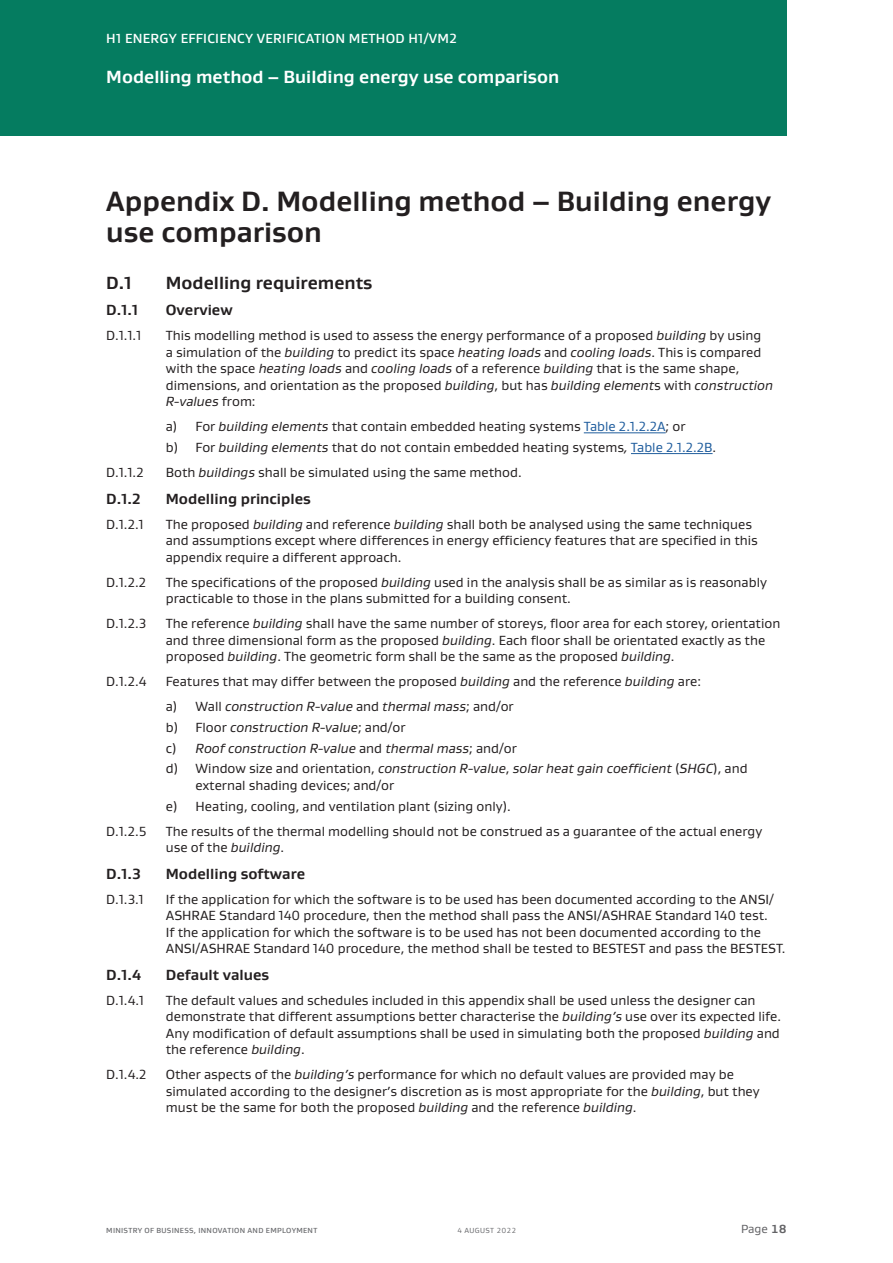
<style>
.page{position:relative;width:893px;height:1263px;background:#fff}
.page>*{position:absolute;margin:0;border:0;box-sizing:border-box;transform-origin:0 0}
._1_Header{font:700 28.5px/31.5px "Gustan";color:#231f20}
.Bar_header{font:700 18px "Gustan";color:#fff}
._2_Heading{font:700 18px "Gustan";color:#231f20}
._3_Header{font:700 15px "Gustan";color:#231f20}
._1_1_1_Body{font:13.5px/16.5px "Gustan";color:#231f20}
._1_1_1_A_B_Body{font:13.5px/16.5px "Gustan";color:#231f20}
._1_1_1_A_B_Body-2{font:italic 13.5px "Gustan";color:#231f20}
.t1{font:500 13.5px "Gustan";letter-spacing:.02em;color:#fff}
.t2{font:12px "Gustan";color:#636366}
.t3{font:500 7.5px "Gustan";letter-spacing:.04em;color:#6c6d70}
.t4{font:7.5px "Gustan";letter-spacing:.04em;color:#6c6d70}
.s1{font-style:italic}
.s2{color:#215e9e}
.s3{font-style:normal}
.s4{font-weight:700}
</style>
<div class="page">
<div style="left:0;top:0;width:787px;height:136px;background:#057c60"></div>
<hr style="left:584px;top:433px;width:82px;height:1px;background:#215e9e">
<hr style="left:631px;top:453px;width:82px;height:1px;background:#215e9e">
<p class="t1" style="left:106px;top:30px;width:352px">H1 ENERGY EFFICIENCY VERIFICATION METHOD H1/VM2</p>
<p class="Bar_header" style="left:106px;top:65px;width:454px">Modelling method – Building energy use comparison</p>
<p class="_1_Header" style="left:106px;top:184px;width:666px">Appendix D. Modelling method – Building energy use comparison</p>
<p class="_2_Heading" style="left:106px;top:271px;width:27px">D.1</p>
<p class="_2_Heading" style="left:166px;top:271px;width:208px">Modelling requirements</p>
<p class="_3_Header" style="left:106px;top:300px;width:33px">D.1.1</p>
<p class="_3_Header" style="left:166px;top:300px;width:68px">Overview</p>
<p class="_1_1_1_Body" style="left:106px;top:327px;width:37px">D.1.1.1</p>
<p class="_1_1_1_Body" style="left:166px;top:327px;width:609px">This modelling method is used to assess the energy performance of a proposed <span class="s1">building</span> by using<br>a simulation of the <span class="s1">building</span> to predict its space <span class="s1">heating loads</span> and <span class="s1">cooling loads</span>. This is compared with the space <span class="s1">heating loads</span> and <span class="s1">cooling loads</span> of a reference <span class="s1">building</span> that is the same shape, dimensions, and orientation as the proposed <span class="s1">building</span>, but has <span class="s1">building element</span>s with <span class="s1">construction R-values</span> from:</p>
<p class="_1_1_1_A_B_Body" style="left:166px;top:418px;width:521px">a) For <span class="s1">building elements</span> that contain embedded heating systems <span class="s2">Table 2.1.2.2A</span>; or</p>
<p class="_1_1_1_A_B_Body" style="left:166px;top:439px;width:552px">b) For <span class="s1">building elements</span> that do not contain embedded heating systems<span class="s1">,</span> <span class="s2">Table 2.1.2.2B</span>.</p>
<p class="_1_1_1_Body" style="left:106px;top:464px;width:39px">D.1.1.2</p>
<p class="_1_1_1_Body" style="left:166px;top:464px;width:357px">Both <span class="s1">buildings</span> shall be simulated using the same method.</p>
<p class="_3_Header" style="left:106px;top:488px;width:36px">D.1.2</p>
<p class="_3_Header" style="left:166px;top:488px;width:147px">Modelling principles</p>
<p class="_1_1_1_Body" style="left:106px;top:515px;width:39px">D.1.2.1</p>
<p class="_1_1_1_Body" style="left:166px;top:515px;width:594px">The proposed <span class="s1">building</span> and reference <span class="s1">building</span> shall both be analysed using the same techniques and assumptions except where differences in energy efficiency features that are specified in this appendix require a different approach.</p>
<p class="_1_1_1_Body" style="left:106px;top:573px;width:41px">D.1.2.2</p>
<p class="_1_1_1_Body" style="left:166px;top:573px;width:603px">The specifications of the proposed <span class="s1">building</span> used in the analysis shall be as similar as is reasonably practicable to those in the plans submitted for a building consent.</p>
<p class="_1_1_1_Body" style="left:106px;top:615px;width:41px">D.1.2.3</p>
<p class="_1_1_1_Body" style="left:166px;top:615px;width:616px">The reference <span class="s1">building</span> shall have the same number of storeys, floor area for each storey, orientation and three dimensional form as the proposed <span class="s1">building</span>. Each floor shall be orientated exactly as the proposed <span class="s1">building</span>. The geometric form shall be the same as the proposed <span class="s1">building</span>.</p>
<p class="_1_1_1_Body" style="left:106px;top:673px;width:42px">D.1.2.4</p>
<p class="_1_1_1_Body" style="left:166px;top:673px;width:537px">Features that may differ between the proposed <span class="s1">building</span> and the reference <span class="s1">building</span> are:</p>
<p class="_1_1_1_A_B_Body-2" style="left:166px;top:698px;width:349px"><span class="s3">a) Wall</span> construction R-value <span class="s3">and</span> thermal mass<span class="s3">; and/or</span></p>
<p class="_1_1_1_A_B_Body-2" style="left:166px;top:718px;width:241px"><span class="s3">b) Floor</span> construction R-value<span class="s3">; and/or</span></p>
<p class="_1_1_1_A_B_Body-2" style="left:166px;top:739px;width:352px"><span class="s3">c)</span> Roof construction R-value <span class="s3">and</span> thermal mass<span class="s3">; and/or</span></p>
<p class="_1_1_1_A_B_Body" style="left:196px;top:760px;width:554px;text-indent:-30px">d) Window size and orientation, <span class="s1">construction R-value</span>, <span class="s1">solar heat gain coefficient</span> (<span class="s1">SHGC</span>), and external shading devices; and/or</p>
<p class="_1_1_1_A_B_Body" style="left:166px;top:797px;width:347px">e) Heating, cooling, and ventilation plant (sizing only).</p>
<p class="_1_1_1_Body" style="left:106px;top:822px;width:42px">D.1.2.5</p>
<p class="_1_1_1_Body" style="left:166px;top:822px;width:598px">The results of the thermal modelling should not be construed as a guarantee of the actual energy use of the <span class="s1">building</span>.</p>
<p class="_3_Header" style="left:106px;top:863px;width:36px">D.1.3</p>
<p class="_3_Header" style="left:166px;top:863px;width:141px">Modelling software</p>
<p class="_1_1_1_Body" style="left:106px;top:890px;width:39px">D.1.3.1</p>
<p class="_1_1_1_Body" style="left:166px;top:890px;width:621px">If the application for which the software is to be used has been documented according to the ANSI/ ASHRAE Standard 140 procedure, then the method shall pass the ANSI/ASHRAE Standard 140 test.<br>If the application for which the software is to be used has not been documented according to the ANSI/ASHRAE Standard 140 procedure, the method shall be tested to BESTEST and pass the BESTEST.</p>
<p class="_3_Header" style="left:106px;top:964px;width:36px">D.1.4</p>
<p class="_3_Header" style="left:166px;top:964px;width:105px">Default values</p>
<p class="_1_1_1_Body" style="left:106px;top:991px;width:39px">D.1.4.1</p>
<p class="_1_1_1_Body" style="left:166px;top:991px;width:617px">The default values and schedules included in this appendix shall be used unless the designer can demonstrate that different assumptions better characterise the <span class="s1">building’s</span> use over its expected life.<br>Any modification of default assumptions shall be used in simulating both the proposed <span class="s1">building</span> and the reference <span class="s1">building</span>.</p>
<p class="_1_1_1_Body" style="left:106px;top:1066px;width:42px">D.1.4.2</p>
<p class="_1_1_1_Body" style="left:166px;top:1066px;width:595px">Other aspects of the <span class="s1">building’s</span> performance for which no default values are provided may be simulated according to the designer’s discretion as is most appropriate for the <span class="s1">building</span>, but they must be the same for both the proposed <span class="s1">building</span> and the reference <span class="s1">building</span>.</p>
<p class="t3" style="left:106px;top:1225px;width:212px">MINISTRY OF BUSINESS, INNOVATION AND EMPLOYMENT</p>
<p class="t4" style="left:457px;top:1225px;width:61px">4 AUGUST 2022</p>
<p class="t2" style="left:741px;top:1221px;width:47px">Page <span class="s4">18</span></p>
</div>
